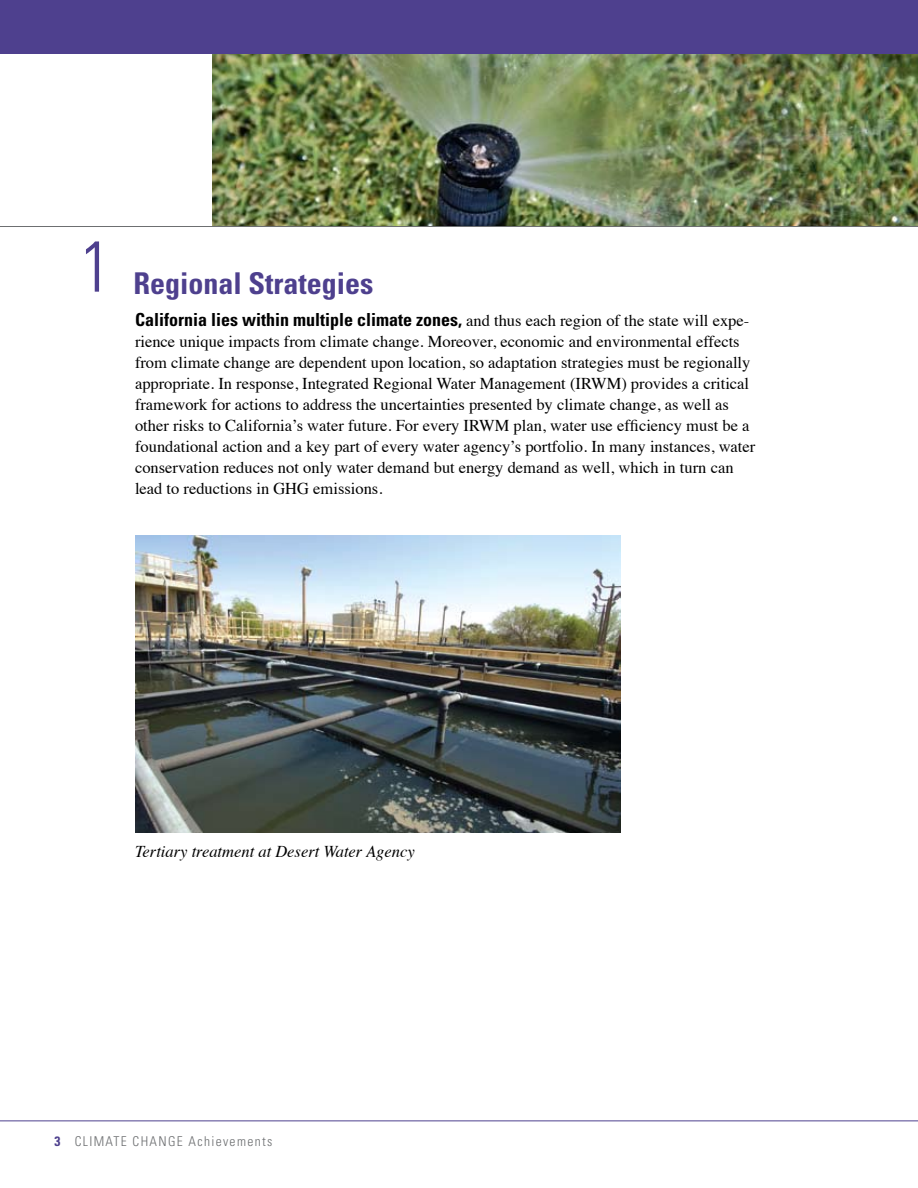
<style>
.page{position:relative;width:918px;height:1188px;background:#fff}
.page>*{position:absolute;margin:0;border:0;box-sizing:border-box;transform-origin:0 0}
.t1{font:300 condensed 72px "Univers";color:#4e408e}
.t2{font:700 condensed 30px "Univers";color:#4e408e}
.t3{font:700 condensed 18px "Univers";color:#000}
.t4{font:16.5px/21px "Times";color:#000}
.t5{font:italic 16.5px "Times";color:#000}
.t6{font:300 condensed 13.5px "Univers";letter-spacing:.1em;color:#6d6f71}
.s1{font-family:"Times";font-weight:400;font-stretch:normal;font-size:16.5px}
.s2{font-weight:700;color:#4e408e}
</style>
<div class="page">
<img style="left:213px;top:53px;width:705px;height:173px">
<div style="left:0;top:0;width:918px;height:53px;background:#4e408e"></div>
<hr style="left:0;top:1120px;width:918px;height:1px;background:#4e408e">
<img style="left:135px;top:536px;width:486px;height:297px">
<hr style="left:0;top:226px;width:918px;height:1px;background:#6d6f71">
<h1 class="t1" style="left:80px;top:223px;width:33px">1</h1>
<h2 class="t2" style="left:134px;top:265px;width:242px">Regional Strategies</h2>
<p class="t3" style="left:135px;top:309px;width:616px">California lies within multiple climate zones, <span class="s1">and thus each region of the state will expe-</span></p>
<p class="t4" style="left:135px;top:330px;width:622px">rience unique impacts from climate change. Moreover, economic and environmental effects from climate change are dependent upon location, so adaptation strategies must be regionally appropriate. In response, Integrated Regional Water Management (IRWM) provides a critical framework for actions to address the uncertainties presented by climate change, as well as other risks to California’s water future. For every IRWM plan, water use efficiency must be a foundational action and a key part of every water agency’s portfolio. In many instances, water conservation reduces not only water demand but energy demand as well, which in turn can lead to reductions in GHG emissions.</p>
<p class="t5" style="left:135px;top:837px;width:281px">Tertiary treatment at Desert Water Agency</p>
<p class="t6" style="left:54px;top:1133px;width:220px"><span class="s2">3</span> CLIMATE CHANGE Achievements</p>
</div>
